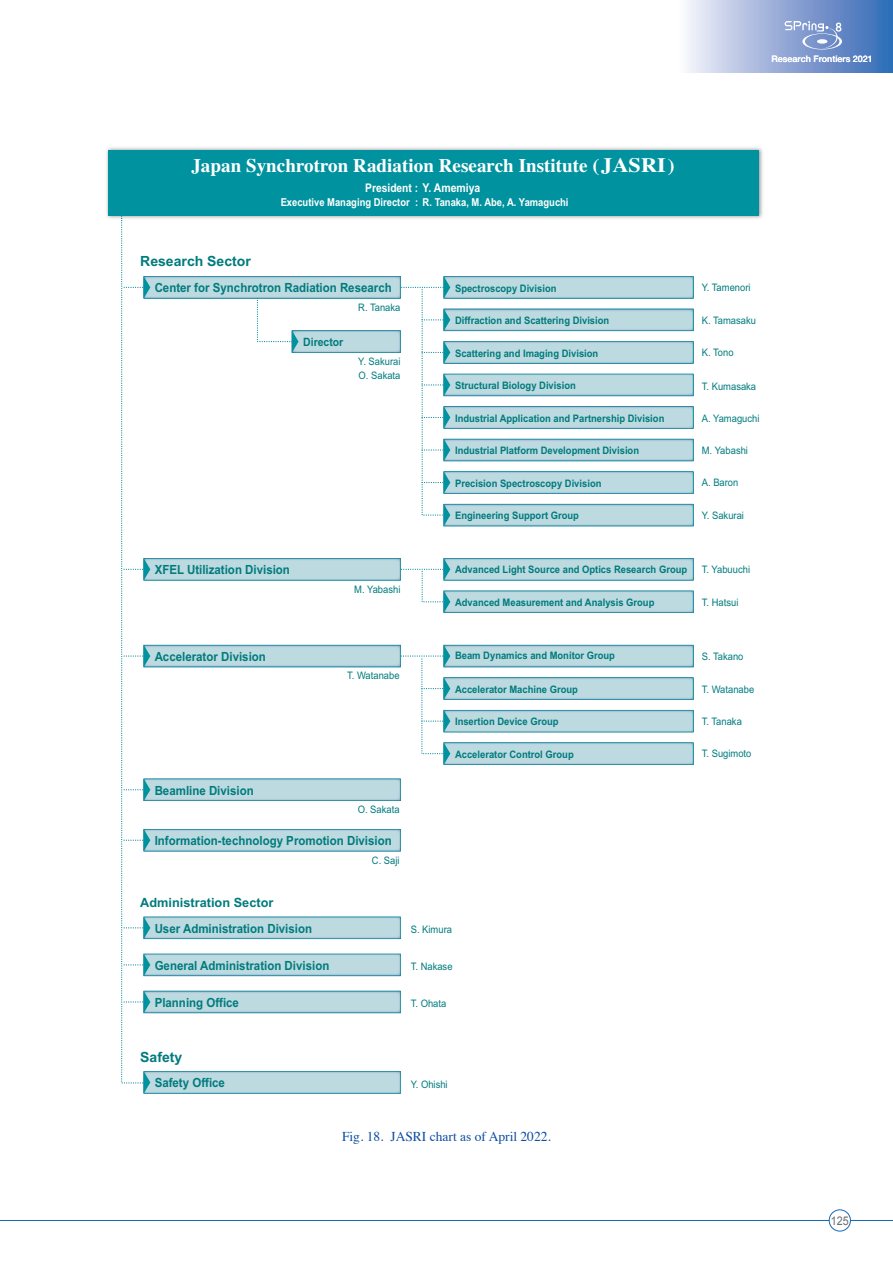
<style>
.page{position:relative;width:893px;height:1263px;background:#fff}
.page>*{position:absolute;margin:0;border:0;box-sizing:border-box;transform-origin:0 0}
.t1{font:700 19.2px "Times";color:#fff}
.t2{font:700 14.1px "Arial";color:#007b7d}
.t3{font:13.5px "Times";color:#0d4da1}
.t4{font:700 12.75px "Arial";color:#007b7d}
.t5{font:700 12.6px "Arial Narrow";color:#007b7d;scale:1.11 1}
.t6{font:12px "Arial";color:#6c6d70;scale:.9 1}
.t7{font:700 11.85px "Arial Narrow";color:#fff;scale:1.05 1}
.t8{font:700 11.55px "Arial Narrow";color:#007b7d;scale:1.11 1}
.t9{font:700 10.95px "Arial Narrow";color:#fff;scale:1.05 1}
.t10{font:700 10.35px "Arial Narrow";color:#007b7d;scale:1.11 1}
.t11{font:10.35px/13.8px "Arial Narrow";color:#007b7d;scale:1.11 1}
.t12{font:500 9px "Helvetica Neue";color:#fff}
.s1{font-size:20.4px}
.s2{font-size:12.15px}
</style>
<div class="page">
<svg style="left:687px;top:0;width:206px;height:72px;background:#92aad6"></svg>
<hr style="left:0;top:1220px;width:893px;height:1px;background:#1768b4">
<div style="left:829px;top:1210px;width:21px;height:21px;background:#fff;border-radius:50%"></div>
<div style="left:829px;top:1209px;width:22px;height:22px;border:1px solid #1768b4;border-radius:50%"></div>
<svg style="left:785px;top:21px;width:57px;height:28px;background:#95abd6"></svg>
<img style="left:106px;top:147px;width:657px;height:72px">
<div style="left:108px;top:150px;width:650px;height:65px;background:#00929e"></div>
<svg style="left:121px;top:215px;width:573px;height:878px"></svg>
<p class="t12" style="left:771px;top:51px;width:103px">Research Frontiers 2021</p>
<h1 class="t1" style="left:191px;top:148px;width:485px">Japan Synchrotron Radiation Research Institute (<span class="s1">JASRI</span>)</h1>
<p class="t7" style="left:365px;top:179px;width:111px">President : <span class="s2">Y. Amemiya</span></p>
<p class="t9" style="left:281px;top:194px;width:276px">Executive Managing Director : R. Tanaka, M. Abe, A. Yamaguchi</p>
<h2 class="t2" style="left:140px;top:251px;width:112px">Research Sector</h2>
<p class="t5" style="left:155px;top:278px;width:215px">Center for Synchrotron Radiation Research</p>
<p class="t10" style="left:455px;top:280px;width:93px">Spectroscopy Division</p>
<p class="t8" style="left:303px;top:333px;width:38px">Director</p>
<p class="t11" style="left:358px;top:300px;width:40px">R. Tanaka</p>
<p class="t11" style="left:358px;top:354px;width:40px">Y. Sakurai<br>O. Sakata</p>
<p class="t10" style="left:455px;top:313px;width:140px">Diffraction and Scattering Division</p>
<p class="t10" style="left:455px;top:345px;width:131px">Scattering and Imaging Division</p>
<p class="t10" style="left:455px;top:378px;width:110px">Structural Biology Division</p>
<p class="t10" style="left:455px;top:410px;width:190px">Industrial Application and Partnership Division</p>
<p class="t10" style="left:455px;top:443px;width:167px">Industrial Platform Development Division</p>
<p class="t10" style="left:455px;top:475px;width:133px">Precision Spectroscopy Division</p>
<p class="t10" style="left:455px;top:508px;width:113px">Engineering Support Group</p>
<p class="t11" style="left:702px;top:280px;width:45px">Y. Tamenori</p>
<p class="t11" style="left:702px;top:313px;width:50px">K. Tamasaku</p>
<p class="t11" style="left:702px;top:345px;width:30px">K. Tono</p>
<p class="t11" style="left:702px;top:379px;width:51px">T. Kumasaka</p>
<p class="t11" style="left:702px;top:411px;width:54px">A. Yamaguchi</p>
<p class="t11" style="left:702px;top:443px;width:43px">M. Yabashi</p>
<p class="t11" style="left:702px;top:475px;width:34px">A. Baron</p>
<p class="t11" style="left:702px;top:508px;width:40px">Y. Sakurai</p>
<p class="t5" style="left:155px;top:560px;width:123px">XFEL Utilization Division</p>
<p class="t10" style="left:455px;top:562px;width:211px">Advanced Light Source and Optics Research Group</p>
<p class="t10" style="left:455px;top:594px;width:181px">Advanced Measurement and Analysis Group</p>
<p class="t11" style="left:354px;top:582px;width:43px">M. Yabashi</p>
<p class="t11" style="left:702px;top:562px;width:45px">T. Yabuuchi</p>
<p class="t11" style="left:702px;top:595px;width:34px">T. Hatsui</p>
<p class="t5" style="left:155px;top:647px;width:102px">Accelerator Division</p>
<p class="t10" style="left:455px;top:648px;width:146px">Beam Dynamics and Monitor Group</p>
<p class="t5" style="left:155px;top:781px;width:91px">Beamline Division</p>
<p class="t11" style="left:347px;top:668px;width:49px">T. Watanabe</p>
<p class="t11" style="left:358px;top:802px;width:39px">O. Sakata</p>
<p class="t5" style="left:155px;top:831px;width:215px">Information-technology Promotion Division</p>
<p class="t11" style="left:372px;top:853px;width:26px">C. Saji</p>
<p class="t10" style="left:455px;top:681px;width:112px">Accelerator Machine Group</p>
<p class="t10" style="left:455px;top:714px;width:95px">Insertion Device Group</p>
<p class="t10" style="left:455px;top:746px;width:108px">Accelerator Control Group</p>
<p class="t4" style="left:140px;top:894px;width:135px">Administration Sector</p>
<p class="t5" style="left:155px;top:919px;width:143px">User Administration Division</p>
<p class="t5" style="left:155px;top:956px;width:159px">General Administration Division</p>
<p class="t5" style="left:155px;top:993px;width:78px">Planning Office</p>
<p class="t11" style="left:411px;top:922px;width:39px">S. Kimura</p>
<p class="t11" style="left:411px;top:959px;width:39px">T. Nakase</p>
<p class="t11" style="left:411px;top:996px;width:34px">T. Ohata</p>
<h2 class="t2" style="left:140px;top:1048px;width:44px">Safety</h2>
<p class="t5" style="left:155px;top:1073px;width:65px">Safety Office</p>
<p class="t11" style="left:411px;top:1077px;width:35px">Y. Ohishi</p>
<h3 class="t3" style="left:342px;top:1124px;width:210px">Fig. 18. JASRI chart as of April 2022.</h3>
<p class="t11" style="left:702px;top:649px;width:39px">S. Takano</p>
<p class="t11" style="left:702px;top:682px;width:49px">T. Watanabe</p>
<p class="t11" style="left:702px;top:714px;width:38px">T. Tanaka</p>
<p class="t11" style="left:702px;top:746px;width:46px">T. Sugimoto</p>
<p class="t6" style="left:831px;top:1213px;width:22px">125</p>
</div>
